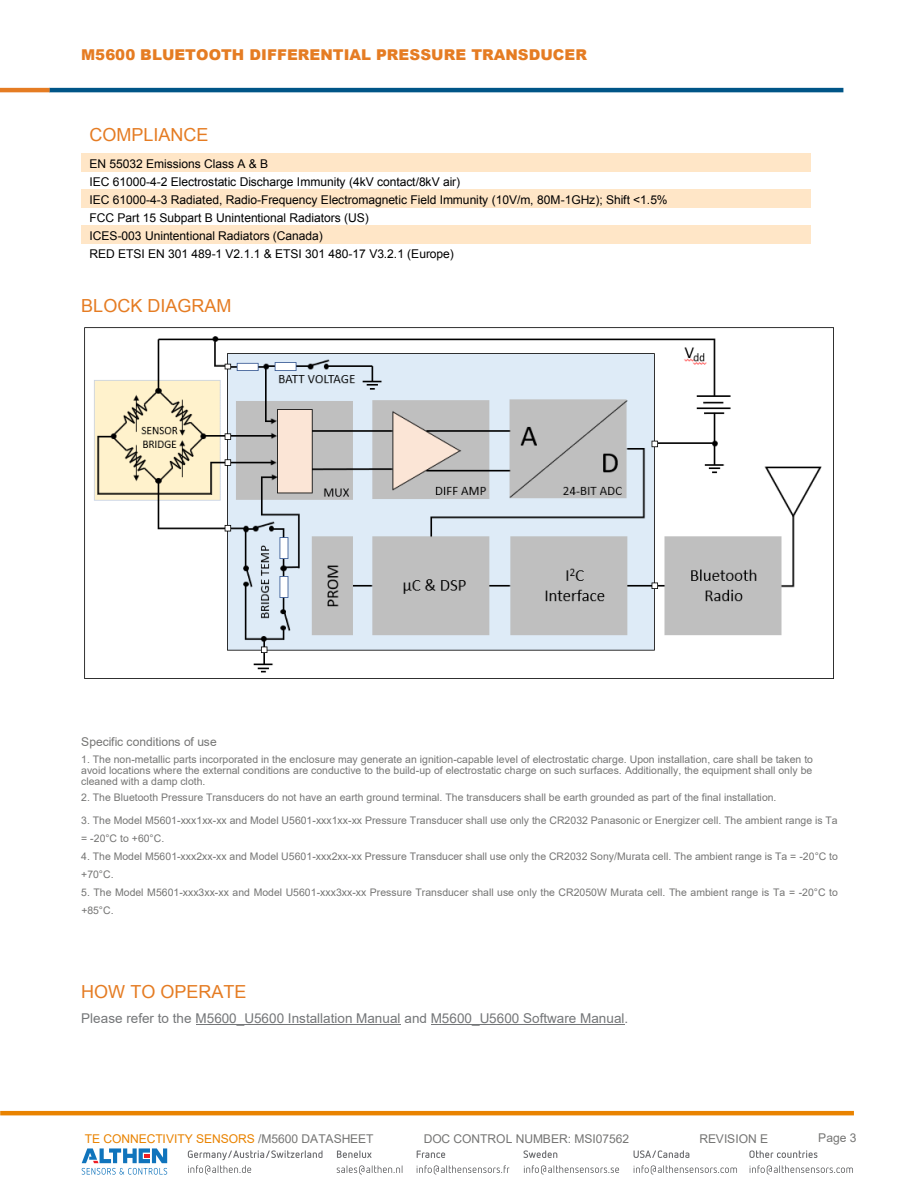
<style>
.page{position:relative;width:919px;height:1191px;background:#fff}
.page>*{position:absolute;margin:0;border:0;box-sizing:border-box;transform-origin:0 0}
.t1{font:18px "Arial";color:#e57c23}
.t2{font:900 15px "Arial";color:#e57c23}
.t3{font:13.5px "Arial";letter-spacing:.005em;color:#747678}
.t4{font:12px/18px "Arial";letter-spacing:-.005em;color:#000}
.t5{font:12px "Arial";letter-spacing:-.005em;color:#757574}
.t6{font:12px "Arial";letter-spacing:-.005em;color:#e98300}
.t7{font:10.5px/18px "Arial";color:#757574}
.s1{color:#757574}
</style>
<div class="page">
<svg style="left:82px;top:1148px;width:85px;height:26px"></svg>
<svg style="left:188px;top:1150px;width:134px;height:24px"></svg>
<svg style="left:336px;top:1165px;width:66px;height:9px"></svg>
<svg style="left:337px;top:1150px;width:34px;height:8px"></svg>
<svg style="left:416px;top:1165px;width:93px;height:9px"></svg>
<svg style="left:416px;top:1150px;width:29px;height:8px"></svg>
<svg style="left:523px;top:1165px;width:96px;height:9px"></svg>
<svg style="left:523px;top:1150px;width:34px;height:8px"></svg>
<svg style="left:633px;top:1165px;width:104px;height:9px"></svg>
<svg style="left:633px;top:1150px;width:56px;height:8px"></svg>
<svg style="left:749px;top:1165px;width:103px;height:9px"></svg>
<svg style="left:749px;top:1150px;width:68px;height:8px"></svg>
<hr style="left:0;top:1111px;width:853px;height:4px;background:#e98300">
<hr style="left:49px;top:88px;width:794px;height:4px;background:#005587">
<hr style="left:0;top:88px;width:50px;height:4px;background:#e57c23">
<div style="left:81px;top:153px;width:729px;height:18px;background:#ffe6c7"></div>
<div style="left:81px;top:189px;width:729px;height:18px;background:#ffe6c7"></div>
<div style="left:81px;top:225px;width:729px;height:18px;background:#ffe6c7"></div>
<hr style="left:196px;top:1024px;width:204px;height:1px;background:#747678">
<hr style="left:430px;top:1024px;width:194px;height:1px;background:#747678">
<img style="left:84px;top:327px;width:750px;height:352px">
<p class="t2" style="left:81px;top:44px;width:507px">M5600 BLUETOOTH DIFFERENTIAL PRESSURE TRANSDUCER</p>
<p class="t1" style="left:89px;top:123px;width:121px">COMPLIANCE</p>
<p class="t4" style="left:89px;top:155px;width:579px">EN 55032 Emissions Class A &amp; B<br>IEC 61000-4-2 Electrostatic Discharge Immunity (4kV contact/8kV air)<br>IEC 61000-4-3 Radiated, Radio-Frequency Electromagnetic Field Immunity (10V/m, 80M-1GHz); Shift &lt;1.5% FCC Part 15 Subpart B Unintentional Radiators (US)<br>ICES-003 Unintentional Radiators (Canada)<br>RED ETSI EN 301 489-1 V2.1.1 &amp; ETSI 301 480-17 V3.2.1 (Europe)</p>
<p class="t1" style="left:81px;top:294px;width:152px">BLOCK DIAGRAM</p>
<p class="t5" style="left:81px;top:733px;width:137px">Specific conditions of use</p>
<p class="t7" style="left:81px;top:753px;width:733px;line-height:10.8px;text-align:justify">1. The non-metallic parts incorporated in the enclosure may generate an ignition-capable level of electrostatic charge. Upon installation, care shall be taken to avoid locations where the external conditions are conductive to the build-up of electrostatic charge on such surfaces. Additionally, the equipment shall only be cleaned with a damp cloth.</p>
<p class="t7" style="left:81px;top:788px;width:696px">2. The Bluetooth Pressure Transducers do not have an earth ground terminal. The transducers shall be earth grounded as part of the final installation.</p>
<p class="t7" style="left:81px;top:811px;width:757px">3. The Model M5601-xxx1xx-xx and Model U5601-xxx1xx-xx Pressure Transducer shall use only the CR2032 Panasonic or Energizer cell. The ambient range is Ta = -20°C to +60°C.</p>
<p class="t7" style="left:81px;top:847px;width:758px">4. The Model M5601-xxx2xx-xx and Model U5601-xxx2xx-xx Pressure Transducer shall use only the CR2032 Sony/Murata cell. The ambient range is Ta = -20°C to +70°C.</p>
<p class="t7" style="left:81px;top:883px;width:758px">5. The Model M5601-xxx3xx-xx and Model U5601-xxx3xx-xx Pressure Transducer shall use only the CR2050W Murata cell. The ambient range is Ta = -20°C to +85°C.</p>
<p class="t1" style="left:81px;top:979px;width:167px">HOW TO OPERATE</p>
<p class="t3" style="left:81px;top:1009px;width:548px">Please refer to the M5600_U5600 Installation Manual and M5600_U5600 Software Manual.</p>
<p class="t6" style="left:85px;top:1130px;width:290px">TE CONNECTIVITY SENSORS <span class="s1">/M5600 DATASHEET</span></p>
<p class="t5" style="left:423px;top:1130px;width:207px">DOC CONTROL NUMBER: MSI07562</p>
<p class="t5" style="left:699px;top:1130px;width:70px">REVISION E</p>
<p class="t5" style="left:818px;top:1129px;width:40px">Page 3</p>
</div>
